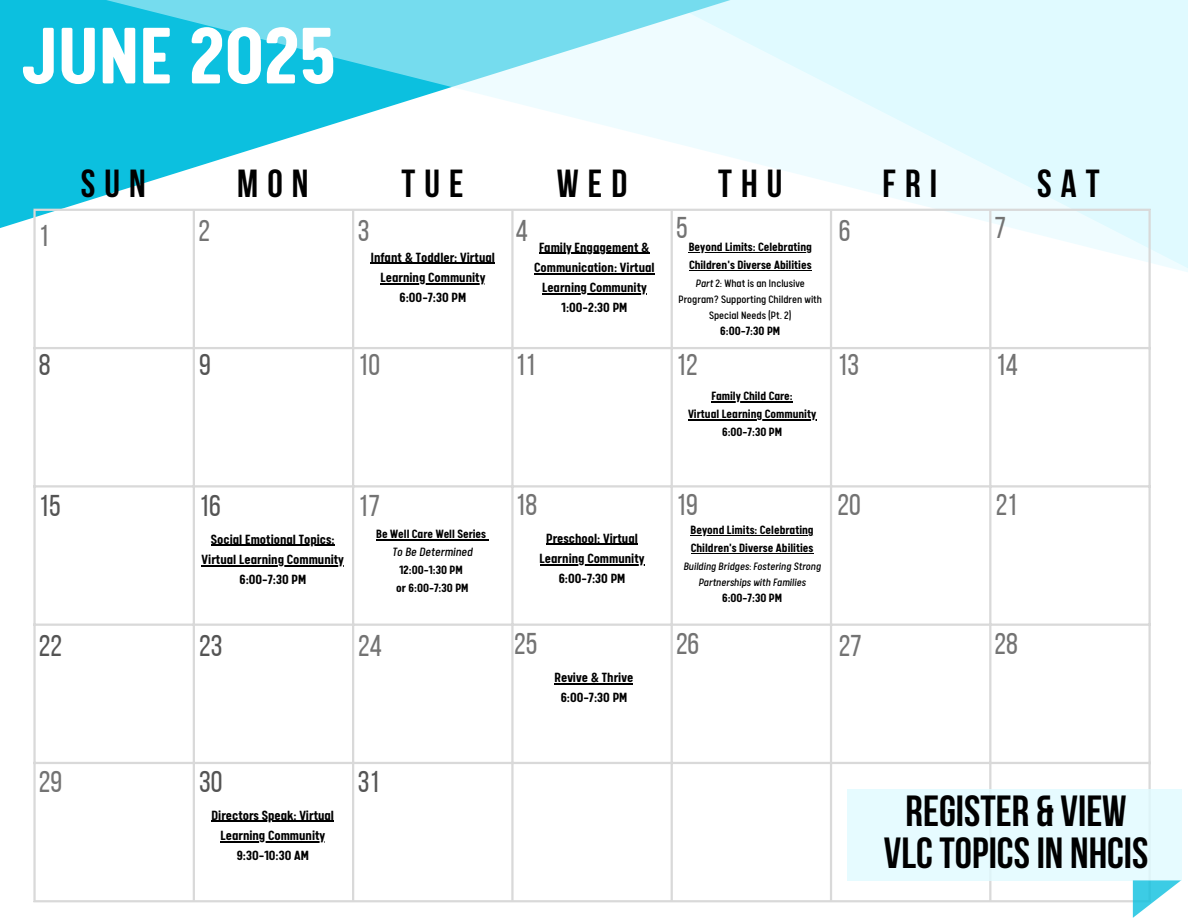
<style>
.page{position:relative;width:1188px;height:918px;background:#fff}
.page>*{position:absolute;margin:0;border:0;box-sizing:border-box;transform-origin:0 0}
.t1{font:700 90px "Calps";color:#fff}
.t2{font:700 43.35px/42.8px "Bebas Neue";color:#000;text-align:center}
.t3{font:700 39px "Bebas Neue";letter-spacing:.235em;color:#000}
.t4{font:30px "Bebas Neue";color:#737373}
.t5{font:30px "Bebas Neue";color:#545454}
.t6{font:700 15px/20.2px "Calps";color:#000;text-align:center}
.t7{font:700 13.5px/18px "Calps";color:#000}
.t8{font:italic 13.5px "Calps";color:#000}
.t9{font:12px/16px "Calps";color:#000;text-align:center}
.t10{font:italic 12px/16px "Calps";color:#000;text-align:center}
.s1{font-style:italic}
</style>
<div class="page">
<svg style="left:0;top:0;width:1188px;height:317px"></svg>
<hr style="left:33px;top:211px;width:3px;height:689px;background:#d9d9d9">
<hr style="left:193px;top:211px;width:2px;height:689px;background:#d9d9d9">
<hr style="left:352px;top:211px;width:2px;height:689px;background:#d9d9d9">
<hr style="left:511px;top:211px;width:3px;height:689px;background:#d9d9d9">
<hr style="left:671px;top:211px;width:2px;height:689px;background:#d9d9d9">
<hr style="left:830px;top:211px;width:2px;height:689px;background:#d9d9d9">
<hr style="left:989px;top:211px;width:2px;height:689px;background:#d9d9d9">
<hr style="left:1148px;top:211px;width:3px;height:689px;background:#d9d9d9">
<hr style="left:33px;top:209px;width:1118px;height:2px;background:#d9d9d9">
<hr style="left:33px;top:347px;width:1118px;height:2px;background:#d9d9d9">
<hr style="left:33px;top:485px;width:1118px;height:3px;background:#d9d9d9">
<hr style="left:33px;top:624px;width:1118px;height:2px;background:#d9d9d9">
<hr style="left:33px;top:762px;width:1118px;height:2px;background:#d9d9d9">
<hr style="left:33px;top:900px;width:1118px;height:2px;background:#d9d9d9">
<div style="left:847px;top:789px;width:335px;height:91px;background:#e0faff"></div>
<svg style="left:1133px;top:880px;width:48px;height:38px"></svg>
<hr style="left:371px;top:263px;width:124px;height:1px;background:#000">
<hr style="left:380px;top:283px;width:105px;height:1px;background:#000">
<hr style="left:539px;top:253px;width:111px;height:1px;background:#000">
<hr style="left:534px;top:273px;width:121px;height:1px;background:#000">
<hr style="left:542px;top:293px;width:105px;height:1px;background:#000">
<hr style="left:546px;top:544px;width:92px;height:1px;background:#000">
<hr style="left:540px;top:564px;width:105px;height:1px;background:#000">
<hr style="left:212px;top:821px;width:122px;height:1px;background:#000">
<hr style="left:220px;top:841px;width:105px;height:1px;background:#000">
<hr style="left:211px;top:545px;width:124px;height:1px;background:#000">
<hr style="left:202px;top:565px;width:142px;height:1px;background:#000">
<hr style="left:555px;top:683px;width:78px;height:1px;background:#000">
<hr style="left:712px;top:401px;width:81px;height:1px;background:#000">
<hr style="left:688px;top:419px;width:128px;height:1px;background:#000">
<hr style="left:689px;top:252px;width:123px;height:1px;background:#000">
<hr style="left:689px;top:270px;width:123px;height:1px;background:#000">
<hr style="left:691px;top:535px;width:123px;height:1px;background:#000">
<hr style="left:691px;top:553px;width:122px;height:1px;background:#000">
<hr style="left:376px;top:539px;width:110px;height:1px;background:#000">
<p class="t1" style="left:22px;top:18px;width:316px">JUNE 2025</p>
<p class="t4" style="left:39px;top:224px;width:12px">1</p>
<p class="t5" style="left:39px;top:353px;width:13px">8</p>
<p class="t3" style="left:81px;top:167px;width:66px">SUN</p>
<p class="t3" style="left:237px;top:167px;width:73px">MON</p>
<p class="t3" style="left:402px;top:167px;width:63px">TUE</p>
<h4 class="t3" style="left:557px;top:167px;width:72px">WED</h4>
<p class="t3" style="left:718px;top:167px;width:66px">THU</p>
<h4 class="t3" style="left:883px;top:167px;width:56px">FRI</h4>
<p class="t3" style="left:1037px;top:167px;width:64px">SAT</p>
<h3 class="t4" style="left:198px;top:218px;width:13px">2</h3>
<h3 class="t5" style="left:199px;top:353px;width:13px">9</h3>
<h1 class="t4" style="left:358px;top:218px;width:13px">3</h1>
<p class="t4" style="left:995px;top:216px;width:13px">7</p>
<p class="t4" style="left:676px;top:216px;width:13px">5</p>
<h4 class="t4" style="left:839px;top:218px;width:13px">6</h4>
<p class="t4" style="left:516px;top:218px;width:13px">4</p>
<p class="t7" style="left:689px;top:239px;width:125px">Beyond Limits: Celebrating<br>Children's Diverse Abilities</p>
<p class="t9" style="left:679px;top:276px;width:145px"><span class="s1">Part</span> 2: What is an Inclusive<br>Program? Supporting Children with<br>Special Needs (Pt. 2)</p>
<h2 class="t7" style="left:720px;top:323px;width:61px">6:00-7:30 PM</h2>
<p class="t6" style="left:534px;top:239px;width:122px">Family Engagement &amp;<br>Communication: Virtual</p>
<p class="t6" style="left:542px;top:279px;width:106px">Learning Community<br>1:00-2:30 PM</p>
<p class="t6" style="left:371px;top:249px;width:126px">Infant &amp; Toddler: Virtual</p>
<h4 class="t6" style="left:380px;top:269px;width:106px">Learning Community<br>6:00-7:30 PM</h4>
<h3 class="t4" style="left:358px;top:353px;width:23px">10</h3>
<p class="t4" style="left:515px;top:353px;width:22px">11</p>
<p class="t4" style="left:676px;top:353px;width:23px">12</p>
<p class="t7" style="left:712px;top:389px;width:83px">Family Child Care:</p>
<p class="t7" style="left:688px;top:407px;width:130px;text-align:center">Virtual Learning Community<br>6:00-7:30 PM</p>
<p class="t4" style="left:837px;top:353px;width:23px">13</p>
<p class="t4" style="left:996px;top:353px;width:24px">14</p>
<p class="t5" style="left:39px;top:493px;width:23px">15</p>
<p class="t5" style="left:39px;top:633px;width:25px">22</p>
<h3 class="t5" style="left:199px;top:493px;width:23px">16</h3>
<h3 class="t4" style="left:358px;top:493px;width:23px">17</h3>
<p class="t4" style="left:515px;top:492px;width:23px">18</p>
<p class="t4" style="left:676px;top:492px;width:23px">19</p>
<h4 class="t4" style="left:837px;top:492px;width:25px">20</h4>
<p class="t4" style="left:996px;top:492px;width:23px">21</p>
<p class="t6" style="left:211px;top:531px;width:125px">Social Emotional Topics:</p>
<p class="t6" style="left:202px;top:551px;width:144px">Virtual Learning Community<br>6:00-7:30 PM</p>
<p class="t7" style="left:376px;top:527px;width:111px">Be Well Care Well Series</p>
<p class="t8" style="left:392px;top:546px;width:82px">To Be Determined</p>
<p class="t7" style="left:396px;top:563px;width:74px">12:00-1:30 PM or 6:00-7:30 PM</p>
<p class="t6" style="left:546px;top:530px;width:93px">Preschool: Virtual</p>
<p class="t6" style="left:540px;top:550px;width:106px">Learning Community<br>6:00-7:30 PM</p>
<p class="t7" style="left:691px;top:523px;width:125px">Beyond Limits: Celebrating<br>Children's Diverse Abilities</p>
<p class="t10" style="left:683px;top:560px;width:139px">Building Bridges: Fostering Strong<br>Partnerships with Families</p>
<p class="t7" style="left:722px;top:591px;width:61px">6:00-7:30 PM</p>
<h3 class="t5" style="left:199px;top:633px;width:25px">23</h3>
<h3 class="t4" style="left:358px;top:633px;width:25px">24</h3>
<p class="t4" style="left:514px;top:631px;width:25px">25</p>
<p class="t4" style="left:676px;top:631px;width:25px">26</p>
<h5 class="t4" style="left:839px;top:633px;width:25px">27</h5>
<p class="t4" style="left:995px;top:631px;width:25px">28</p>
<h4 class="t6" style="left:555px;top:669px;width:80px">Revive &amp; Thrive<br>6:00-7:30 PM</h4>
<p class="t4" style="left:39px;top:769px;width:25px">29</p>
<h4 class="t5" style="left:199px;top:769px;width:25px">30</h4>
<p class="t6" style="left:212px;top:807px;width:124px">Directors Speak: Virtual</p>
<p class="t6" style="left:220px;top:827px;width:106px">Learning Community<br>9:30-10:30 AM</p>
<p class="t5" style="left:358px;top:769px;width:23px">31</p>
<p class="t2" style="left:884px;top:793px;width:266px">REGISTER &amp; VIEW<br>VLCTOPICSIN NHCIS</p>
</div>
